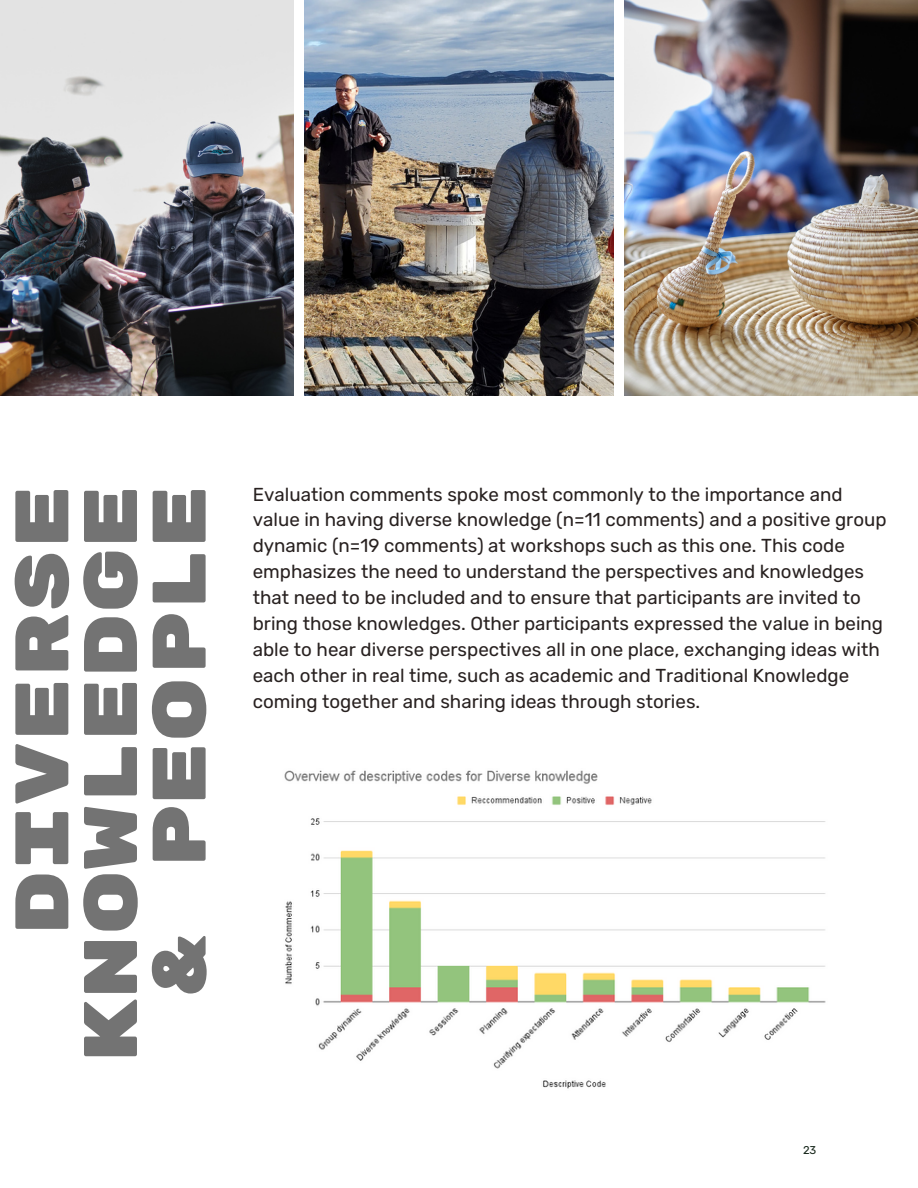
<style>
.page{position:relative;width:918px;height:1188px;background:#fff}
.page>*{position:absolute;margin:0;border:0;box-sizing:border-box;transform-origin:0 0}
.t1{font:75.6px/68.7px "Rubik Mono One";color:#737373;text-align:right}
.t2{font:18.75px/25.8px "Rubik";color:#282120}
.t3{font:11.25px "Rubik";color:#19291d}
</style>
<div class="page">
<img style="left:0;top:0;width:294px;height:396px">
<img style="left:305px;top:0;width:308px;height:396px">
<img style="left:624px;top:0;width:294px;height:396px">
<img style="left:284px;top:770px;width:542px;height:319px">
<p class="t1" style="left:10px;top:1063px;width:580px;rotate:-90deg">Diverse<br>Knowledge &amp; People</p>
<p class="t2" style="left:253px;top:481px;width:635px">Evaluation comments spoke most commonly to the importance and value in having diverse knowledge (n=11 comments) and a positive group dynamic (n=19 comments) at workshops such as this one. This code emphasizes the need to understand the perspectives and knowledges that need to be included and to ensure that participants are invited to bring those knowledges. Other participants expressed the value in being able to hear diverse perspectives all in one place, exchanging ideas with each other in real time, such as academic and Traditional Knowledge coming together and sharing ideas through stories.</p>
<p class="t3" style="left:803px;top:1143px;width:15px">23</p>
</div>
